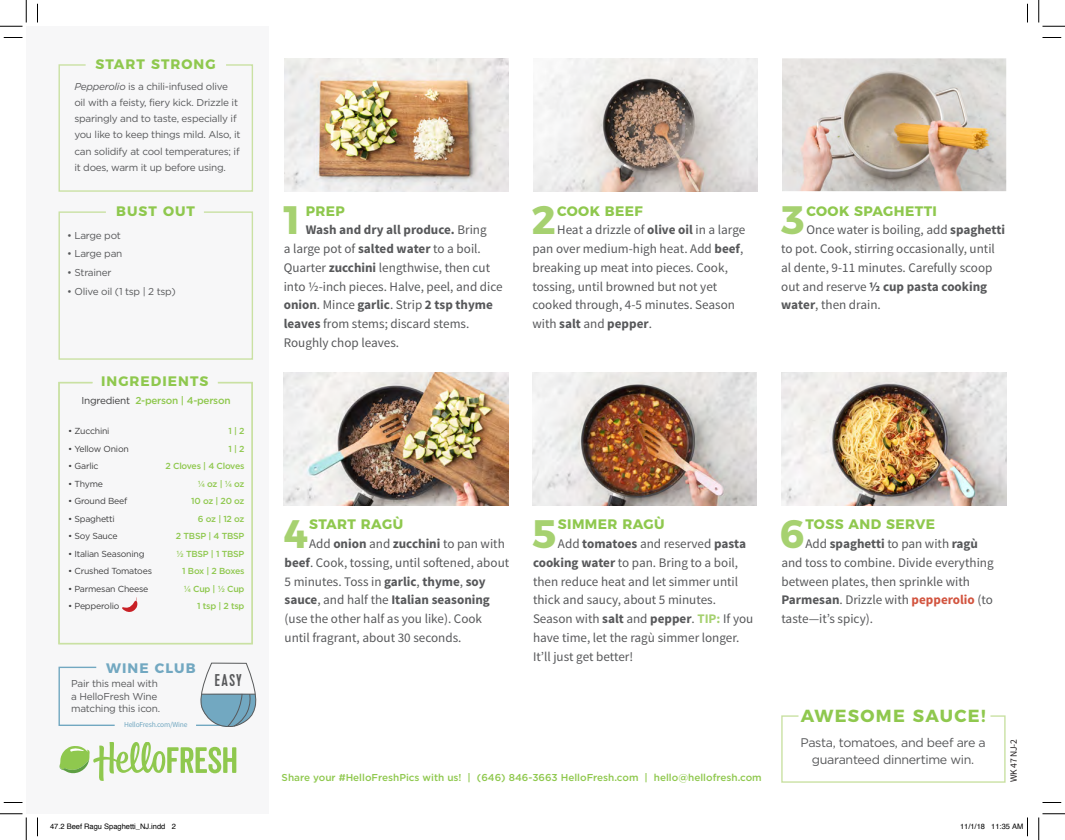
<style>
.page{position:relative;width:1065px;height:840px;background:#fff}
.page>*{position:absolute;margin:0;border:0;box-sizing:border-box;transform-origin:0 0}
.t1{font:700 39.62px "Montserrat";color:#a6d170}
.t2{font:700 17.5px "Montserrat";letter-spacing:.075em;color:#8fc84e}
.t3{font:17px "Kapra";color:#58595b}
.t4{font:700 13.75px "Montserrat";letter-spacing:.03em;color:#8fc84e}
.t5{font:700 13.75px "Montserrat";letter-spacing:.075em;color:#8fc84e}
.t6{font:700 13.75px "Montserrat";letter-spacing:.075em;color:#72a8c1}
.t7{font:13.12px/18.8px "Source Sans Pro";color:#57585a}
.t8{font:12.5px/16.8px "Gotham";letter-spacing:-.025em;color:#57585a;text-align:center}
.t9{font:10px/16.2px "Gotham";letter-spacing:-.025em;color:#57585a}
.t10{font:500 10px "Gotham";color:#8fc84e}
.t11{font:500 10px "Gotham";letter-spacing:-.025em;color:#8fc84e}
.t12{font:9.62px "Source Sans Pro";color:#231f20}
.t13{font:8.75px "Gotham";letter-spacing:-.025em;color:#3e3e3f}
.t14{font:500 8.75px/17.5px "Gotham";letter-spacing:-.025em;color:#8fc84e;text-align:right}
.t15{font:7.5px "Helvetica";color:#000}
.t16{font:7.5px "Source Sans Pro";letter-spacing:-.025em;color:#72a8c1}
.s1{font-style:italic}
.s2{font-weight:400;color:#3e3e3f}
.s3{font-weight:700}
.s4{font-weight:700;color:#a6d170}
.s5{font-weight:700;color:#d2543f}
</style>
<div class="page">
<div style="left:26px;top:26px;width:243px;height:788px;background:#f7f7f8"></div>
<img style="left:285px;top:59px;width:224px;height:133px">
<img style="left:533px;top:59px;width:224px;height:133px">
<img style="left:533px;top:373px;width:224px;height:132px">
<img style="left:283px;top:373px;width:226px;height:132px">
<img style="left:782px;top:58px;width:224px;height:133px">
<img style="left:782px;top:373px;width:224px;height:132px">
<svg style="left:58px;top:211px;width:195px;height:149px"></svg>
<svg style="left:58px;top:64px;width:195px;height:128px"></svg>
<svg style="left:58px;top:381px;width:195px;height:264px"></svg>
<svg style="left:58px;top:666px;width:57px;height:60px"></svg>
<hr style="left:197px;top:725px;width:35px;height:1px;background:#72a8c1">
<svg style="left:201px;top:663px;width:55px;height:64px"></svg>
<svg style="left:60px;top:742px;width:176px;height:39px"></svg>
<svg style="left:781px;top:715px;width:225px;height:68px"></svg>
<svg style="left:4px;top:37px;width:18px;height:1px"></svg>
<svg style="left:1043px;top:37px;width:18px;height:1px"></svg>
<svg style="left:4px;top:802px;width:18px;height:1px"></svg>
<svg style="left:1043px;top:802px;width:18px;height:1px"></svg>
<svg style="left:37px;top:4px;width:1px;height:18px"></svg>
<svg style="left:37px;top:818px;width:1px;height:18px"></svg>
<svg style="left:1027px;top:4px;width:1px;height:18px"></svg>
<svg style="left:0;top:0;width:27px;height:27px"></svg>
<svg style="left:0;top:814px;width:27px;height:26px"></svg>
<svg style="left:1039px;top:0;width:26px;height:27px"></svg>
<svg style="left:1039px;top:814px;width:26px;height:26px"></svg>
<svg style="left:1027px;top:818px;width:1px;height:18px"></svg>
<p class="t5" style="left:96px;top:53px;width:122px">START STRONG</p>
<p class="t9" style="left:74px;top:78px;width:168px"><span class="s1">Pepperolio</span> is a chili-infused olive oil with a feisty, fiery kick. Drizzle it sparingly and to taste, especially if you like to keep things mild. Also, it can solidify at cool temperatures; if it does, warm it up before using.</p>
<p class="t4" style="left:116px;top:200px;width:80px">BUST OUT</p>
<p class="t9" style="left:67px;top:227px;width:55px">• Large pot</p>
<p class="t9" style="left:67px;top:246px;width:57px">• Large pan</p>
<p class="t9" style="left:67px;top:264px;width:46px">• Strainer</p>
<p class="t9" style="left:67px;top:283px;width:110px">• Olive oil (1 tsp | 2 tsp)</p>
<p class="t5" style="left:101px;top:370px;width:109px">INGREDIENTS</p>
<p class="t11" style="left:81px;top:394px;width:151px"><span class="s2">Ingredient</span> 2-person | 4-person</p>
<p class="t14" style="left:166px;top:422px;width:80px">1 | 2<br>1 | 2<br>2 Cloves | 4 Cloves ¼ oz | ¼ oz<br>10 oz | 20 oz<br>6 oz | 12 oz<br>2 TBSP | 4 TBSP<br>½ TBSP | 1 TBSP<br>1 Box | 2 Boxes<br>¼ Cup | ½ Cup<br>1 tsp | 2 tsp</p>
<p class="t13" style="left:68px;top:426px;width:43px">• Zucchini</p>
<p class="t13" style="left:68px;top:443px;width:62px">• Yellow Onion</p>
<p class="t13" style="left:68px;top:461px;width:32px">• Garlic</p>
<p class="t13" style="left:68px;top:478px;width:36px">• Thyme</p>
<p class="t13" style="left:68px;top:496px;width:61px">• Ground Beef</p>
<p class="t13" style="left:68px;top:513px;width:48px">• Spaghetti</p>
<p class="t13" style="left:68px;top:531px;width:51px">• Soy Sauce</p>
<p class="t13" style="left:68px;top:548px;width:78px">• Italian Seasoning</p>
<p class="t13" style="left:68px;top:566px;width:85px">• Crushed Tomatoes</p>
<p class="t13" style="left:68px;top:583px;width:82px">• Parmesan Cheese</p>
<p class="t13" style="left:68px;top:601px;width:53px">• Pepperolio</p>
<p class="t6" style="left:106px;top:656px;width:91px">WINE CLUB</p>
<p class="t9" style="left:71px;top:677px;width:90px;line-height:12.5px">Pair this meal with a HelloFresh Wine matching this icon.</p>
<p class="t16" style="left:124px;top:720px;width:65px">HelloFresh.com/Wine</p>
<p class="t3" style="left:215px;top:671px;width:28px">EASY</p>
<h1 class="t1" style="left:280px;top:187px;width:26px">1</h1>
<p class="t4" style="left:306px;top:199px;width:41px">PREP</p>
<p class="t7" style="left:284px;top:221px;width:220px;text-indent:22px"><span class="s3">Wash and dry all produce.</span> Bring<br>a large pot of <span class="s3">salted water</span> to a boil.<br>Quarter <span class="s3">zucchini</span> lengthwise, then cut into ½-inch pieces. Halve, peel, and dice <span class="s3">onion</span>. Mince <span class="s3">garlic</span>. Strip <span class="s3">2 tsp thyme leaves</span> from stems; discard stems.<br>Roughly chop leaves.</p>
<h1 class="t1" style="left:532px;top:187px;width:26px">2</h1>
<p class="t4" style="left:557px;top:199px;width:87px">COOK BEEF</p>
<p class="t7" style="left:533px;top:221px;width:214px;text-indent:25px">Heat a drizzle of <span class="s3">olive oil</span> in a large pan over medium-high heat. Add <span class="s3">beef</span>, breaking up meat into pieces. Cook, tossing, until browned but not yet cooked through, 4-5 minutes. Season with <span class="s3">salt</span> and <span class="s3">pepper</span>.</p>
<h1 class="t1" style="left:781px;top:187px;width:26px">3</h1>
<p class="t4" style="left:807px;top:199px;width:132px">COOK SPAGHETTI</p>
<p class="t7" style="left:781px;top:221px;width:225px;text-indent:25px">Once water is boiling, add <span class="s3">spaghetti </span>to pot. Cook, stirring occasionally, until al dente, 9-11 minutes. Carefully scoop out and reserve <span class="s3">½ cup pasta cooking water</span>, then drain.</p>
<h1 class="t1" style="left:283px;top:501px;width:26px">4</h1>
<p class="t4" style="left:309px;top:513px;width:96px">START RAGÙ</p>
<p class="t7" style="left:285px;top:535px;width:226px;text-indent:25px">Add <span class="s3">onion</span> and <span class="s3">zucchini</span> to pan with <span class="s3">beef</span>. Cook, tossing, until softened, about 5 minutes. Toss in <span class="s3">garlic</span>, <span class="s3">thyme</span>, <span class="s3">soy sauce</span>, and half the <span class="s3">Italian seasoning </span>(use the other half as you like). Cook until fragrant, about 30 seconds.</p>
<h1 class="t1" style="left:532px;top:501px;width:26px">5</h1>
<p class="t4" style="left:558px;top:513px;width:108px">SIMMER RAGÙ</p>
<p class="t7" style="left:533px;top:535px;width:222px;text-indent:25px">Add <span class="s3">tomatoes</span> and reserved <span class="s3">pasta cooking water</span> to pan. Bring to a boil, then reduce heat and let simmer until thick and saucy, about 5 minutes.<br>Season with <span class="s3">salt</span> and <span class="s3">pepper</span>. <span class="s4">TIP:</span> If you have time, let the ragù simmer longer.<br>It’ll just get better!</p>
<h1 class="t1" style="left:780px;top:501px;width:26px">6</h1>
<p class="t4" style="left:806px;top:513px;width:131px">TOSS AND SERVE</p>
<p class="t7" style="left:781px;top:535px;width:214px;text-indent:24px">Add <span class="s3">spaghetti</span> to pan with <span class="s3">ragù </span>and toss to combine. Divide everything between plates, then sprinkle with<br><span class="s3">Parmesan</span>. Drizzle with <span class="s5">pepperolio</span> (to taste—it’s spicy).</p>
<h2 class="t2" style="left:801px;top:702px;width:186px">AWESOME SAUCE!</h2>
<p class="t10" style="left:282px;top:771px;width:482px">Share your #HelloFreshPics with us! | (646) 846-3663 HelloFresh.com | hello@hellofresh.com</p>
<p class="t8" style="left:800px;top:734px;width:187px">Pasta, tomatoes, and beef are a guaranteed dinnertime win.</p>
<p class="t12" style="left:1008px;top:782px;width:44px;rotate:-90deg">WK 47 NJ-2</p>
<p class="t15" style="left:50px;top:820px;width:127px">47.2 Beef Ragu Spaghetti_NJ.indd 2</p>
<p class="t15" style="left:960px;top:820px;width:65px">11/1/18 11:35 AM</p>
</div>
